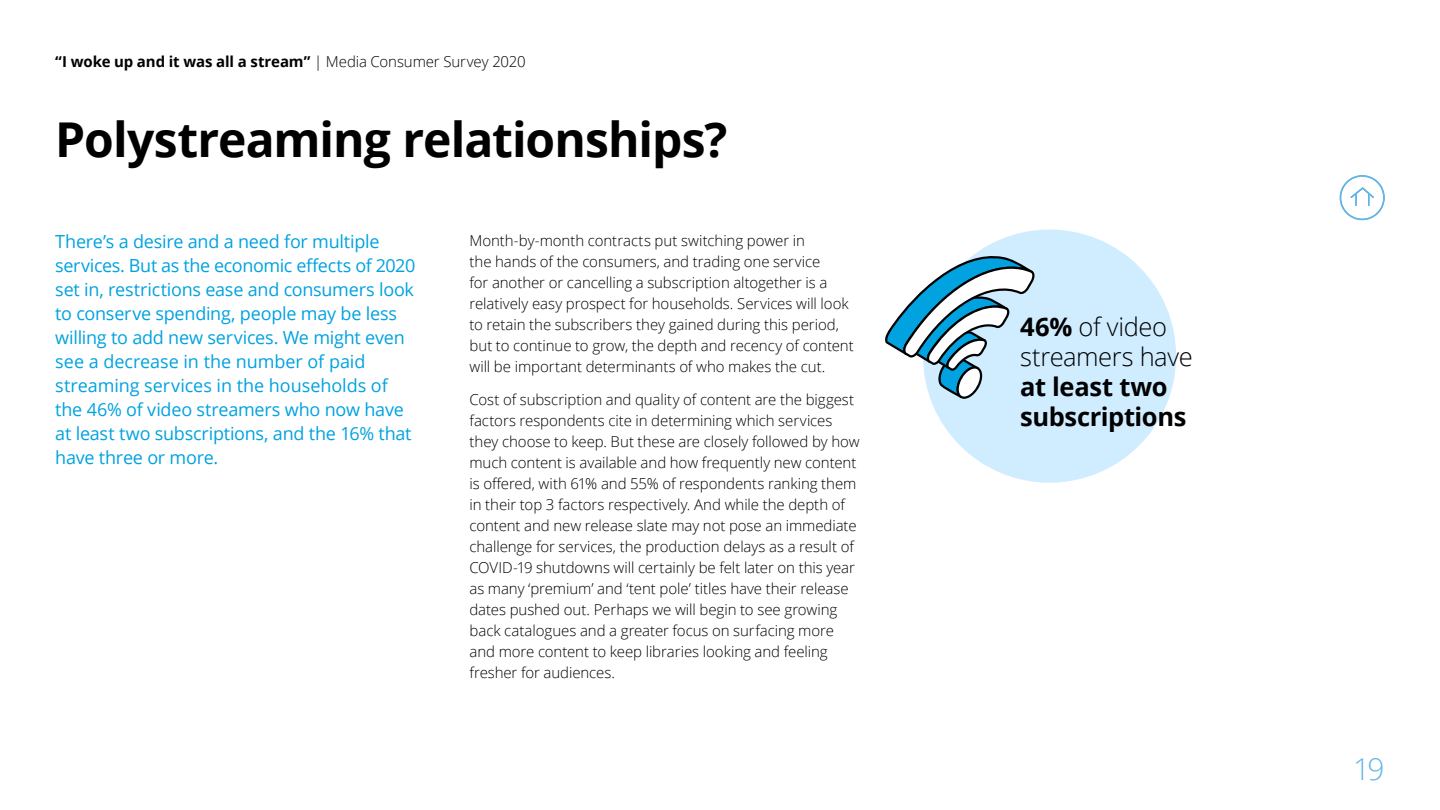
<style>
.page{position:relative;width:1440px;height:810px;background:#fff}
.page>*{position:absolute;margin:0;border:0;box-sizing:border-box;transform-origin:0 0}
.t1{font:700 48px "Open Sans";letter-spacing:-.02em;color:#000}
.t2{font:300 30px "Open Sans";color:#62b5e5}
.t3{font:300 25.5px/30px "Open Sans";letter-spacing:-.015em;color:#000}
.t4{font:700 25.5px/30px "Open Sans";letter-spacing:-.015em;color:#000}
.t5{font:18px/24px "Open Sans";letter-spacing:-.015em;color:#00a2e0}
.t6{font:300 15px/21px "Open Sans";letter-spacing:-.005em;color:#000}
.t7{font:700 15px "Open Sans";letter-spacing:-.005em;color:#000}
.s1{font-weight:300}
.s2{font-weight:700}
</style>
<div class="page">
<div style="left:923px;top:230px;width:253px;height:253px;background:#d0edff;border-radius:50%"></div>
<svg style="left:885px;top:249px;width:150px;height:151px"></svg>
<div style="left:1340px;top:175px;width:45px;height:45px;border:2px solid #62b5e5;border-radius:50%"></div>
<svg style="left:1350px;top:187px;width:24px;height:19px"></svg>
<p class="t7" style="left:55px;top:51px;width:472px">“I woke up and it was all a stream” <span class="s1">| Media Consumer Survey 2020</span></p>
<h1 class="t1" style="left:55px;top:106px;width:674px">Polystreaming relationships?</h1>
<p class="t5" style="left:55px;top:229px;width:362px">There’s a desire and a need for multiple services. But as the economic effects of 2020 set in, restrictions ease and consumers look to conserve spending, people may be less willing to add new services. We might even see a decrease in the number of paid streaming services in the households of the 46% of video streamers who now have at least two subscriptions, and the 16% that have three or more.</p>
<p class="t6" style="left:470px;top:229px;width:386px">Month-by-month contracts put switching power in<br>the hands of the consumers, and trading one service<br>for another or cancelling a subscription altogether is a relatively easy prospect for households. Services will look to retain the subscribers they gained during this period, but to continue to grow, the depth and recency of content will be important determinants of who makes the cut.</p>
<p class="t6" style="left:470px;top:388px;width:392px">Cost of subscription and quality of content are the biggest factors respondents cite in determining which services they choose to keep. But these are closely followed by how much content is available and how frequently new content is offered, with 61% and 55% of respondents ranking them in their top 3 factors respectively. And while the depth of content and new release slate may not pose an immediate challenge for services, the production delays as a result of COVID-19 shutdowns will certainly be felt later on this year as many ‘premium’ and ‘tent pole’ titles have their release dates pushed out. Perhaps we will begin to see growing back catalogues and a greater focus on surfacing more and more content to keep libraries looking and feeling fresher for audiences.</p>
<h3 class="t3" style="left:1020px;top:311px;width:174px"><span class="s2">46%</span> of video streamers have</h3>
<h3 class="t4" style="left:1020px;top:371px;width:168px">at least two subscriptions</h3>
<h2 class="t2" style="left:1353px;top:749px;width:33px">19</h2>
</div>
